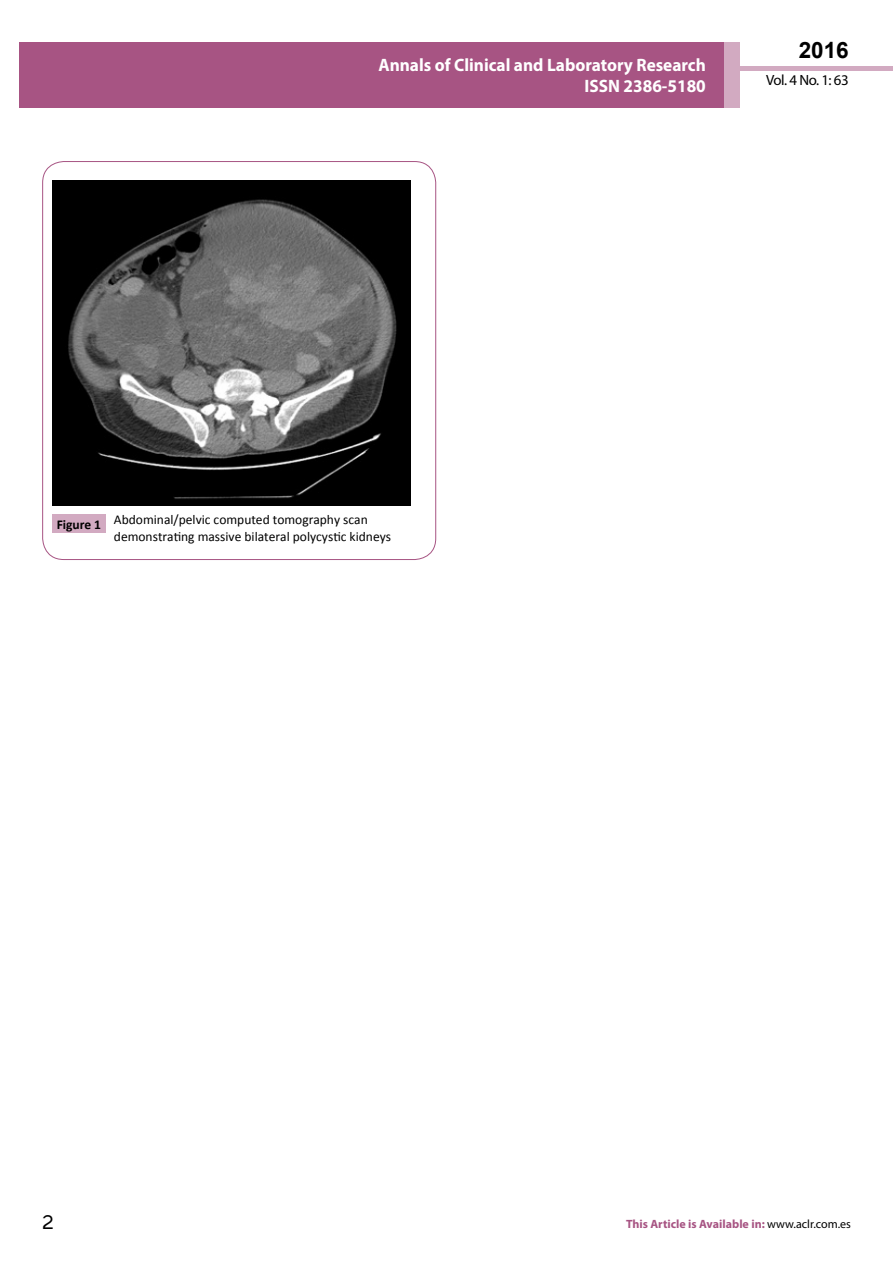
<style>
.page{position:relative;width:893px;height:1263px;background:#fff}
.page>*{position:absolute;margin:0;border:0;box-sizing:border-box;transform-origin:0 0}
.t1{font:25.5px "Tunga";color:#000}
.t2{font:700 22.5px "Arial";color:#000}
.t3{font:700 18px/21.6px "Myriad Pro";color:#fff;text-align:right;scale:.96 1}
.t4{font:14.85px "Myriad Pro";letter-spacing:-.03em;color:#000}
.t5{font:13.5px/16.2px "Calibri";color:#000}
.t6{font:700 12px "Myriad Pro";color:#a75483}
.s1{font-weight:700}
.s2{font-weight:400;color:#000}
</style>
<div class="page">
<div style="left:722px;top:66px;width:171px;height:5px;background:#d2aac1"></div>
<div style="left:19px;top:42px;width:706px;height:66px;background:#a75483"></div>
<div style="left:725px;top:43px;width:15px;height:65px;background:#d2aac1"></div>
<img style="left:52px;top:180px;width:359px;height:326px">
<div style="left:52px;top:514px;width:53px;height:19px;background:#d2aac1"></div>
<h3 class="t3" style="left:378px;top:53px;width:343px">Annals of Clinical and Laboratory Research<br>ISSN 2386-5180</h3>
<h2 class="t2" style="left:799px;top:35px;width:52px">2016</h2>
<p class="t4" style="left:766px;top:71px;width:84px">Vol. 4 No. 1: 63</p>
<p class="t5" style="left:114px;top:512px;width:279px;text-indent:-57px"><span class="s1">Figure 1</span> Abdominal/pelvic computed tomography scan demonstrating massive bilateral polycystic kidneys</p>
<h1 class="t1" style="left:42px;top:1205px;width:13px">2</h1>
<p class="t6" style="left:626px;top:1216px;width:226px">This Article is Available in: <span class="s2">www.aclr.com.es</span></p>
</div>
